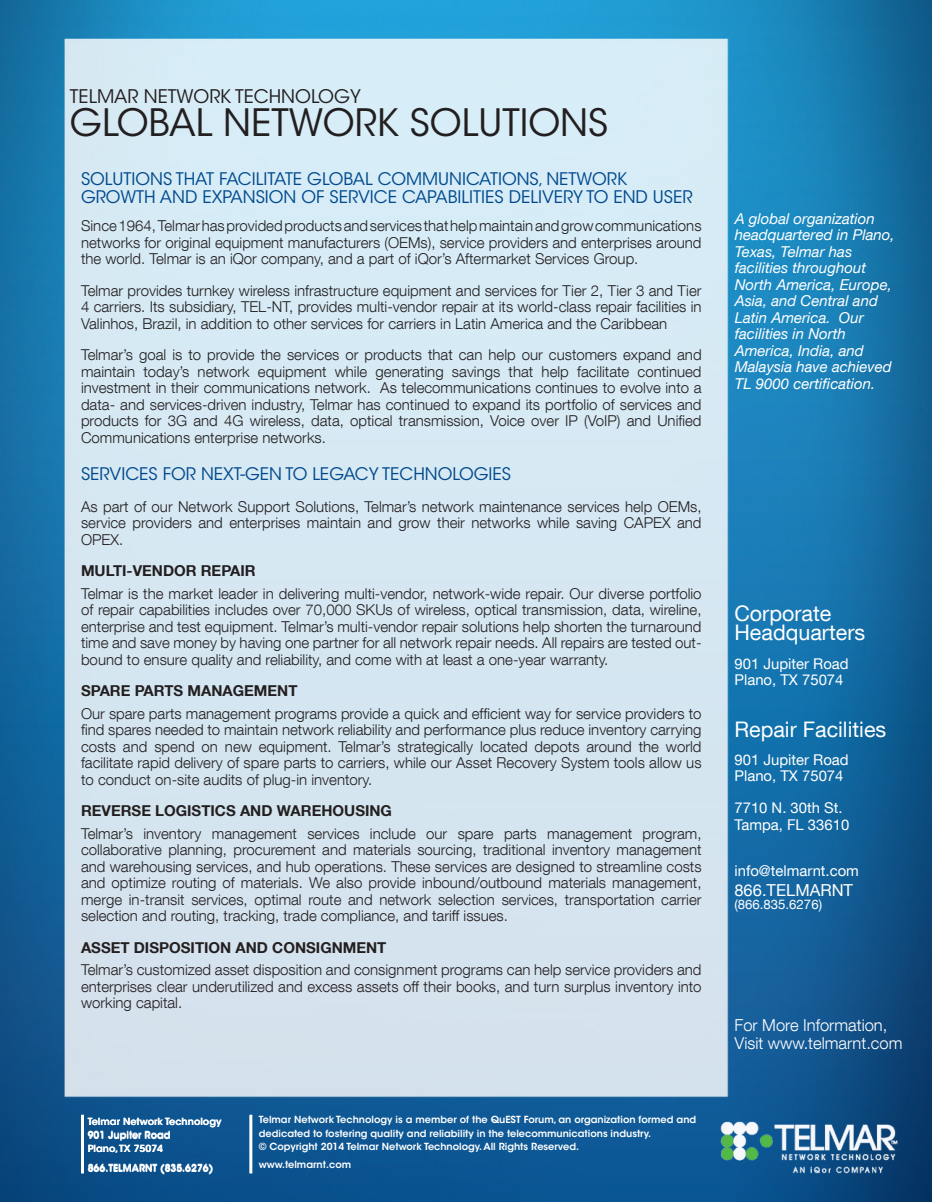
<style>
.page{position:relative;width:932px;height:1202px;background:#fff}
.page>*{position:absolute;margin:0;border:0;box-sizing:border-box;transform-origin:0 0}
.t1{font:37.5px "ITC Avant Garde Std";color:#231f20}
.t2{font:21.45px "Helvetica Neue LT Com";color:#fff}
.t3{font:18.6px "ITC Avant Garde Std";color:#231f20}
.t4{font:17.25px/18px "ITC Avant Garde Std";color:#004a8d}
.t5{font:300 16.5px/18px "Helvetica Neue LT Com";color:#fff}
.t6{font:16.5px "Helvetica Neue LT Com";color:#fff}
.t7{font:300 15px/16.5px "Helvetica Neue LT Com";color:#231f20;text-align:justify}
.t8{font:italic 15px/16.5px "Helvetica Neue LT Com";color:#fff}
.t9{font:700 15px "Helvetica Neue LT Com";color:#231f20}
.t10{font:14.85px "Helvetica Neue LT Com";color:#fff}
.t11{font:13.2px "Helvetica Neue LT Com";color:#fff}
.t12{font:600 9.75px/13.5px "ITC Avant Garde Std";color:#fff}
</style>
<div class="page">
<img style="left:0;top:0;width:932px;height:1202px">
<hr style="left:81px;top:1114px;width:3px;height:59px;background:#fff">
<hr style="left:249px;top:1114px;width:3px;height:59px;background:#fff">
<img style="left:702px;top:1107px;width:216px;height:81px">
<p class="t3" style="left:70px;top:85px;width:292px">TELMAR NETWORK TECHNOLOGY</p>
<p class="t1" style="left:70px;top:99px;width:540px">GLOBAL NETWORK SOLUTIONS</p>
<p class="t4" style="left:81px;top:170px;width:613px">SOLUTIONS THAT FACILITATE GLOBAL COMMUNICATIONS, NETWORK<br>GROWTH AND EXPANSION OF SERVICE CAPABILITIES DELIVERY TO END USER</p>
<p class="t7" style="left:81px;top:217px;width:622px">Since 1964, Telmar has provided products and services that help maintain and grow communications networks for original equipment manufacturers (OEMs), service providers and enterprises around the world. Telmar is an iQor company, and a part of iQor’s Aftermarket Services Group.</p>
<p class="t7" style="left:81px;top:282px;width:622px">Telmar provides turnkey wireless infrastructure equipment and services for Tier 2, Tier 3 and Tier 4 carriers. Its subsidiary, TEL-NT, provides multi-vendor repair at its world-class repair facilities in Valinhos, Brazil, in addition to other services for carriers in Latin America and the Caribbean</p>
<p class="t7" style="left:81px;top:346px;width:622px">Telmar’s goal is to provide the services or products that can help our customers expand and maintain today’s network equipment while generating savings that help facilitate continued investment in their communications network. As telecommunications continues to evolve into a data- and services-driven industry, Telmar has continued to expand its portfolio of services and products for 3G and 4G wireless, data, optical transmission, Voice over IP (VoIP) and Unified Communications enterprise networks.</p>
<p class="t4" style="left:81px;top:465px;width:431px">SERVICES FOR NEXT-GEN TO LEGACY TECHNOLOGIES</p>
<p class="t7" style="left:81px;top:498px;width:622px">As part of our Network Support Solutions, Telmar’s network maintenance services help OEMs, service providers and enterprises maintain and grow their networks while saving CAPEX and OPEX.</p>
<p class="t9" style="left:81px;top:561px;width:176px">MULTI-VENDOR REPAIR</p>
<p class="t7" style="left:81px;top:585px;width:622px">Telmar is the market leader in delivering multi-vendor, network-wide repair. Our diverse portfolio of repair capabilities includes over 70,000 SKUs of wireless, optical transmission, data, wireline, enterprise and test equipment. Telmar’s multi-vendor repair solutions help shorten the turnaround time and save money by having one partner for all network repair needs. All repairs are tested out&shy;bound to ensure quality and reliability, and come with at least a one-year warranty.</p>
<p class="t9" style="left:81px;top:681px;width:218px">SPARE PARTS MANAGEMENT</p>
<p class="t7" style="left:81px;top:705px;width:622px">Our spare parts management programs provide a quick and efficient way for service providers to find spares needed to maintain network reliability and performance plus reduce inventory carrying costs and spend on new equipment. Telmar’s strategically located depots around the world facilitate rapid delivery of spare parts to carriers, while our Asset Recovery System tools allow us to conduct on-site audits of plug-in inventory.</p>
<p class="t9" style="left:81px;top:801px;width:312px">REVERSE LOGISTICS AND WAREHOUSING</p>
<p class="t7" style="left:81px;top:825px;width:622px">Telmar’s inventory management services include our spare parts management program, collaborative planning, procurement and materials sourcing, traditional inventory management and warehousing services, and hub operations. These services are designed to streamline costs and optimize routing of materials. We also provide inbound/outbound materials management, merge in-transit services, optimal route and network selection services, transportation carrier selection and routing, tracking, trade compliance, and tariff issues.</p>
<p class="t9" style="left:81px;top:938px;width:307px">ASSET DISPOSITION AND CONSIGNMENT</p>
<p class="t7" style="left:81px;top:961px;width:622px">Telmar’s customized asset disposition and consignment programs can help service providers and enterprises clear underutilized and excess assets off their books, and turn surplus inventory into working capital.</p>
<p class="t12" style="left:88px;top:1115px;width:135px">Telmar Network Technology<br>901 Jupiter Road</p>
<p class="t12" style="left:88px;top:1142px;width:77px">Plano, TX 75074</p>
<p class="t12" style="left:88px;top:1161px;width:127px">866.TELMARNT (835.6276)</p>
<p class="t12" style="left:259px;top:1113px;width:439px">Telmar Network Technology is a member of the QuEST Forum, an organization formed and dedicated to fostering quality and reliability in the telecommunications industry.</p>
<p class="t12" style="left:259px;top:1140px;width:322px">© Copyright 2014 Telmar Network Technology. All Rights Reserved.</p>
<p class="t12" style="left:259px;top:1158px;width:94px">www.telmarnt.com</p>
<p class="t8" style="left:734px;top:210px;width:161px">A global organization headquartered in Plano,<br>Texas, Telmar has facilities throughout<br>North America, Europe,<br>Asia, and Central and<br>Latin America. Our facilities in North<br>America, India, and<br>Malaysia have achieved<br>TL 9000 certification.</p>
<p class="t2" style="left:734px;top:600px;width:98px">Corporate</p>
<p class="t2" style="left:734px;top:619px;width:132px">Headquarters</p>
<p class="t10" style="left:734px;top:654px;width:116px">901 Jupiter Road</p>
<p class="t10" style="left:734px;top:670px;width:110px">Plano, TX 75074</p>
<p class="t2" style="left:734px;top:715px;width:153px">Repair Facilities</p>
<p class="t10" style="left:734px;top:750px;width:116px">901 Jupiter Road</p>
<p class="t10" style="left:734px;top:766px;width:110px">Plano, TX 75074</p>
<p class="t10" style="left:734px;top:799px;width:110px">7710 N. 30th St.</p>
<p class="t10" style="left:734px;top:815px;width:116px">Tampa, FL 33610</p>
<p class="t10" style="left:734px;top:861px;width:126px">info@telmarnt.com</p>
<p class="t6" style="left:734px;top:879px;width:120px">866.TELMARNT</p>
<p class="t11" style="left:734px;top:896px;width:89px">(866.835.6276)</p>
<p class="t5" style="left:734px;top:1015px;width:169px">For More Information,<br>Visit www.telmarnt.com</p>
</div>
